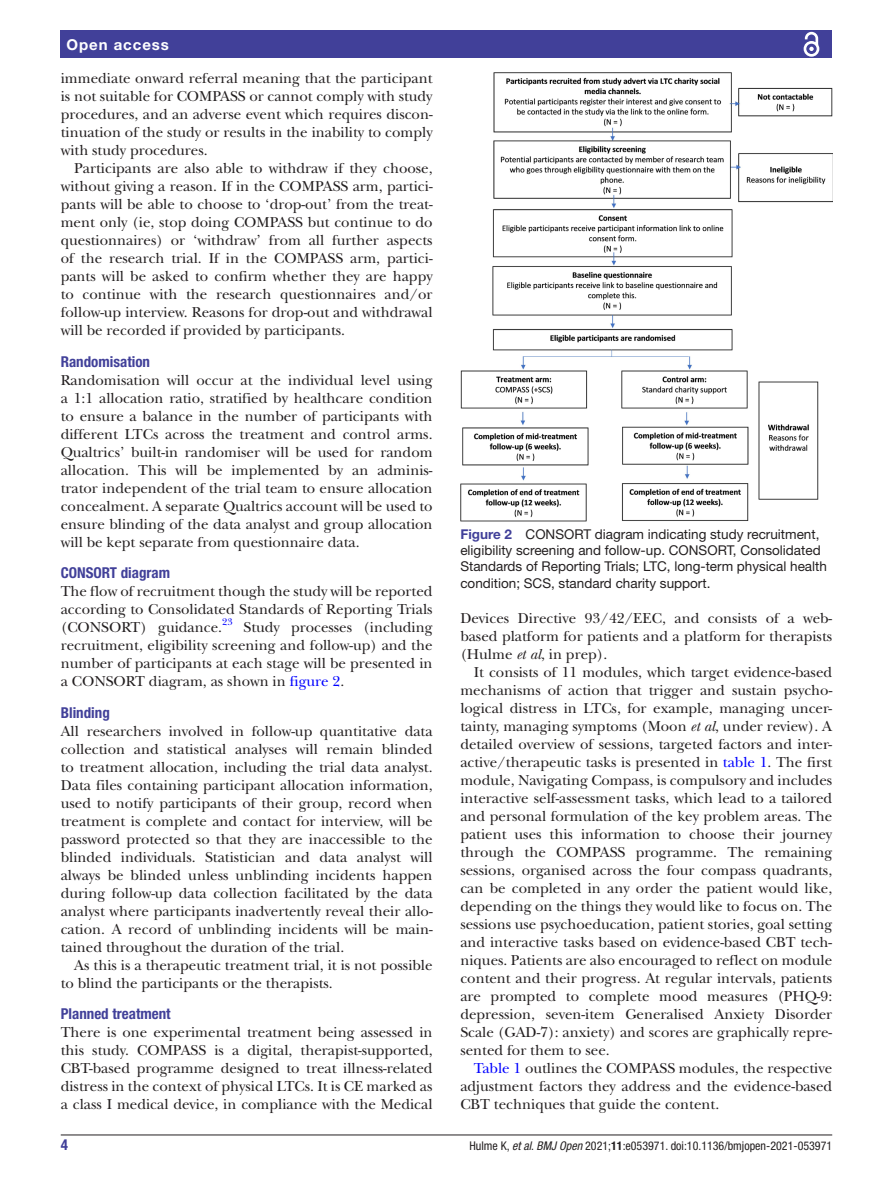
<style>
.page{position:relative;width:893px;height:1191px;background:#fff}
.page>*{position:absolute;margin:0;border:0;box-sizing:border-box;transform-origin:0 0}
.t1{font:15px/18px "New Baskerville";color:#231f20;text-align:justify}
.t2{font:700 condensed 15px "Helvetica Neue LT Std";color:#414099}
.t3{font:700 15px "Helvetica Neue LT Std";letter-spacing:.065em;color:#fff}
.t4{font:13.5px/16.2px "Helvetica Neue LT Std";color:#231f20}
.t5{font:condensed 12px "Helvetica Neue LT Std";color:#231f20}
.t6{font:9.9px "New Baskerville";color:#00f}
.s1{color:#00f}
.s2{font-weight:700;color:#414099}
.s3{font-style:italic}
.s4{font-weight:700}
</style>
<div class="page">
<hr style="left:61px;top:1134px;width:771px;height:1px;background:#231f20">
<div style="left:61px;top:31px;width:771px;height:27px;background:#414099"></div>
<svg style="left:803px;top:31px;width:17px;height:26px"></svg>
<img style="left:460px;top:73px;width:372px;height:448px">
<p class="t3" style="left:66px;top:35px;width:104px">Open access</p>
<p class="t1" style="left:61px;top:69px;width:373px">immediate onward referral meaning that the participant is not suitable for COMPASS or cannot comply with study procedures, and an adverse event which requires discon&shy;tinuation of the study or results in the inability to comply with study procedures.</p>
<p class="t1" style="left:61px;top:159px;width:373px;text-indent:14px">Participants are also able to withdraw if they choose, without giving a reason. If in the COMPASS arm, partici&shy;pants will be able to choose to ‘drop-out’ from the treat&shy;ment only (ie, stop doing COMPASS but continue to do questionnaires) or ‘withdraw’ from all further aspects of the research trial. If in the COMPASS arm, partici&shy;pants will be asked to confirm whether they are happy to continue with the research questionnaires and/or follow-up interview. Reasons for drop-out and withdrawal will be recorded if provided by participants.</p>
<p class="t2" style="left:61px;top:352px;width:91px">Randomisation</p>
<p class="t1" style="left:61px;top:371px;width:373px">Randomisation will occur at the individual level using a 1:1 allocation ratio, stratified by healthcare condition to ensure a balance in the number of participants with different LTCs across the treatment and control arms.<br>Qualtrics’ built-in randomiser will be used for random allocation. This will be implemented by an adminis&shy;trator independent of the trial team to ensure allocation concealment. A separate Qualtrics account will be used to ensure blinding of the data analyst and group allocation will be kept separate from questionnaire data.</p>
<p class="t2" style="left:61px;top:564px;width:111px">CONSORT diagram</p>
<p class="t1" style="left:61px;top:582px;width:373px">The flow of recruitment though the study will be reported according to Consolidated Standards of Reporting Trials (CONSORT) guidance.</p>
<p class="t6" style="left:222px;top:616px;width:12px">23</p>
<p class="t1" style="left:61px;top:618px;width:373px;text-indent:183px">Study processes (including recruitment, eligibility screening and follow-up) and the number of participants at each stage will be presented in a CONSORT diagram, as shown in <span class="s1">figure 2</span>.</p>
<p class="t2" style="left:61px;top:703px;width:51px">Blinding</p>
<p class="t1" style="left:61px;top:722px;width:373px">All researchers involved in follow-up quantitative data collection and statistical analyses will remain blinded to treatment allocation, including the trial data analyst.<br>Data files containing participant allocation information, used to notify participants of their group, record when treatment is complete and contact for interview, will be password protected so that they are inaccessible to the blinded individuals. Statistician and data analyst will always be blinded unless unblinding incidents happen during follow-up data collection facilitated by the data analyst where participants inadvertently reveal their allo&shy;cation. A record of unblinding incidents will be main&shy;tained throughout the duration of the trial.</p>
<p class="t1" style="left:61px;top:956px;width:373px;text-indent:14px">As this is a therapeutic treatment trial, it is not possible to blind the participants or the therapists.</p>
<p class="t2" style="left:61px;top:1005px;width:111px">Planned treatment</p>
<p class="t1" style="left:61px;top:1023px;width:373px">There is one experimental treatment being assessed in this study. COMPASS is a digital, therapist-supported, CBT-based programme designed to treat illness-related distress in the context of physical LTCs. It is CE marked as a class I medical device, in compliance with the Medical</p>
<p class="t4" style="left:460px;top:526px;width:368px"><span class="s2">Figure 2</span> CONSORT diagram indicating study recruitment, eligibility screening and follow-up. CONSORT, Consolidated Standards of Reporting Trials; LTC, long-term physical health condition; SCS, standard charity support.</p>
<p class="t1" style="left:460px;top:609px;width:373px">Devices Directive 93/42/EEC, and consists of a web&shy;based platform for patients and a platform for therapists (Hulme <span class="s3">et al</span>, in prep).</p>
<p class="t1" style="left:460px;top:663px;width:373px;text-indent:14px">It consists of 11 modules, which target evidence-based mechanisms of action that trigger and sustain psycho&shy;logical distress in LTCs, for example, managing uncer&shy;tainty, managing symptoms (Moon <span class="s3">et al</span>, under review). A detailed overview of sessions, targeted factors and inter&shy;active/therapeutic tasks is presented in <span class="s1">table 1</span>. The first module, Navigating Compass, is compulsory and includes interactive self-assessment tasks, which lead to a tailored and personal formulation of the key problem areas. The patient uses this information to choose their journey through the COMPASS programme. The remaining sessions, organised across the four compass quadrants, can be completed in any order the patient would like, depending on the things they would like to focus on. The sessions use psychoeducation, patient stories, goal setting and interactive tasks based on evidence-based CBT tech&shy;niques. Patients are also encouraged to reflect on module content and their progress. At regular intervals, patients are prompted to complete mood measures (PHQ-9: depression, seven-item Generalised Anxiety Disorder Scale (GAD-7): anxiety) and scores are graphically repre&shy;sented for them to see.</p>
<p class="t1" style="left:460px;top:1059px;width:373px;text-indent:14px"><span class="s1">Table 1</span> outlines the COMPASS modules, the respective adjustment factors they address and the evidence-based CBT techniques that guide the content.</p>
<p class="t2" style="left:61px;top:1135px;width:9px">4</p>
<p class="t5" style="left:469px;top:1138px;width:364px">Hulme K, <span class="s3">et al</span>. <span class="s3">BMJ Open</span> 2021;<span class="s4">11</span>:e053971. doi:10.1136/bmjopen-2021-053971</p>
</div>
